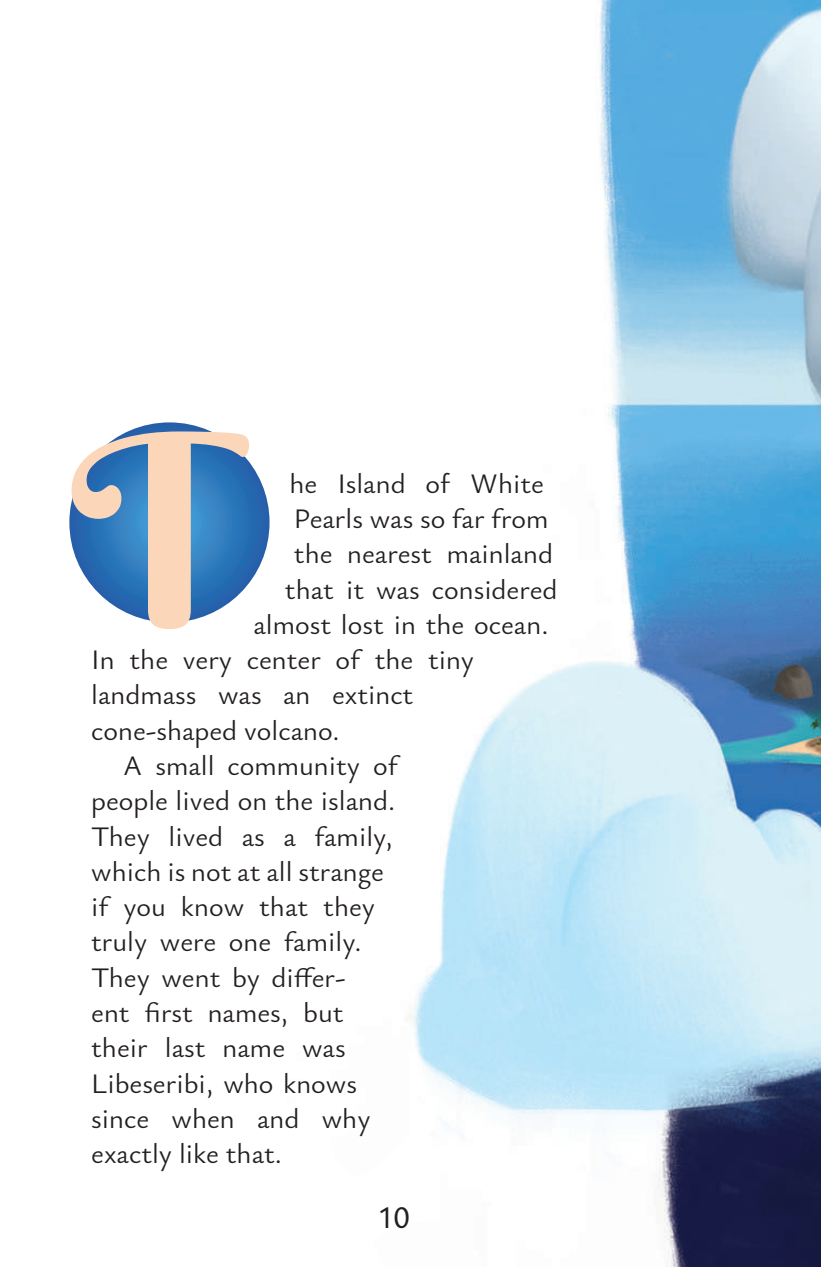
<style>
.page{position:relative;width:821px;height:1267px;background:#fff}
.page>*{position:absolute;margin:0;border:0;box-sizing:border-box;transform-origin:0 0}
.t1{font:267.75px "Berkshire Swash";color:#fbd6b8}
.t2{font:500 31.5px "Ysabeau";color:#231f20}
.t3{font:28.12px "Ysabeau";color:#231f20}
</style>
<div class="page">
<img style="left:70px;top:0;width:750px;height:1267px">
<svg style="left:69px;top:422px;width:200px;height:200px;background:#2e77ba"></svg>
<h1 class="t1" style="left:71px;top:328px;width:157px">T</h1>
<p class="t3" style="left:289px;top:464px;width:256px">he Island of White</p>
<p class="t3" style="left:294px;top:499px;width:256px">Pearls was so far from</p>
<p class="t3" style="left:294px;top:534px;width:260px">the nearest mainland</p>
<p class="t3" style="left:285px;top:570px;width:274px">that it was considered</p>
<p class="t3" style="left:253px;top:605px;width:296px">almost lost in the ocean.</p>
<p class="t3" style="left:91px;top:640px;width:384px">In the very center of the tiny</p>
<p class="t3" style="left:91px;top:675px;width:323px">landmass was an extinct</p>
<p class="t3" style="left:91px;top:711px;width:250px">cone-shaped volcano.</p>
<p class="t3" style="left:123px;top:746px;width:276px">A small community of</p>
<p class="t3" style="left:91px;top:781px;width:305px">people lived on the island.</p>
<p class="t3" style="left:91px;top:816px;width:303px">They lived as a family,</p>
<p class="t3" style="left:91px;top:852px;width:294px">which is not at all strange</p>
<p class="t3" style="left:91px;top:887px;width:285px">if you know that they</p>
<p class="t3" style="left:91px;top:922px;width:271px">truly were one family.</p>
<p class="t3" style="left:91px;top:957px;width:256px">They went by differ-</p>
<p class="t3" style="left:91px;top:993px;width:253px">ent first names, but</p>
<p class="t3" style="left:91px;top:1028px;width:256px">their last name was</p>
<p class="t3" style="left:91px;top:1063px;width:267px">Libeseribi, who knows</p>
<p class="t3" style="left:91px;top:1099px;width:281px">since when and why</p>
<p class="t3" style="left:91px;top:1134px;width:192px">exactly like that.</p>
<p class="t2" style="left:378px;top:1196px;width:33px">10</p>
</div>
